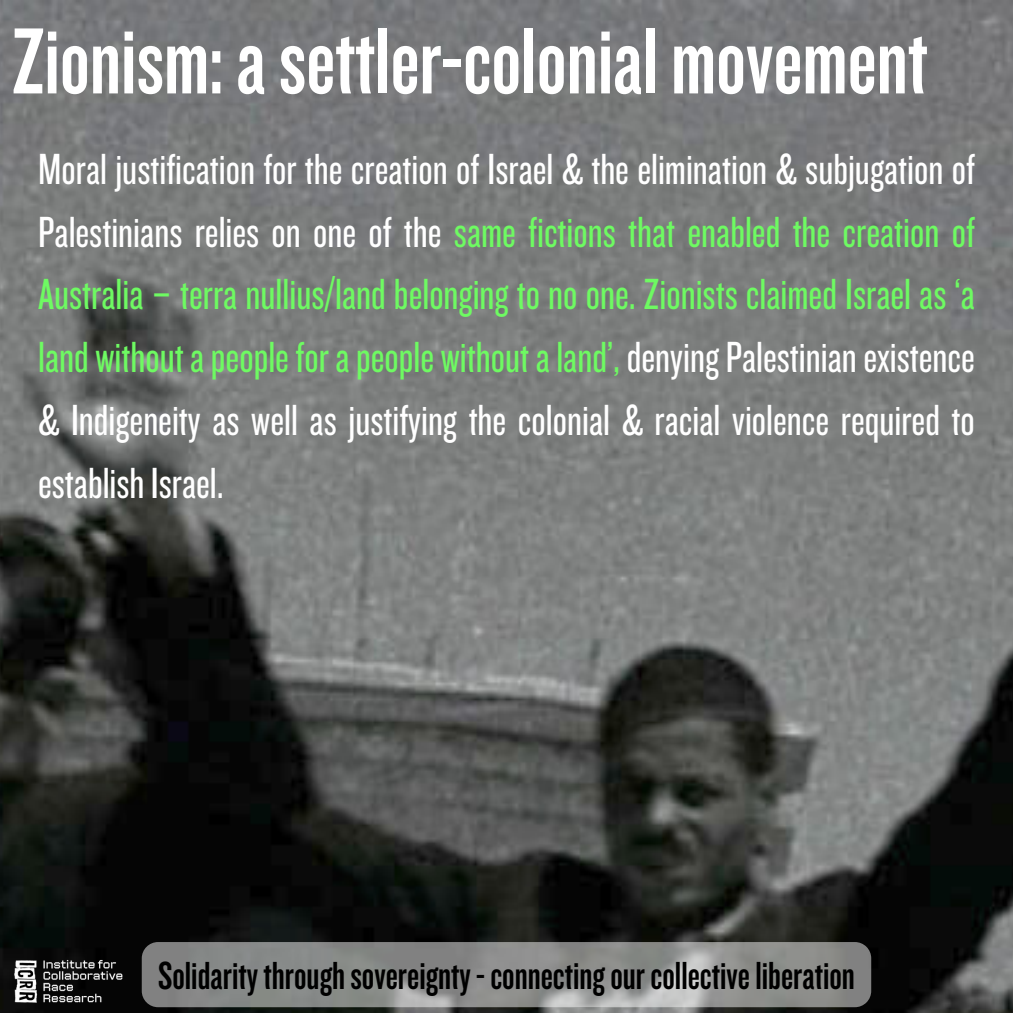
<style>
.page{position:relative;width:1013px;height:1013px;background:#fff}
.page>*{position:absolute;margin:0;border:0;box-sizing:border-box;transform-origin:0 0}
.t1{font:97.5px "Knockout 48";color:#fff}
.t2{font:45.25px/62.8px "Knockout 28";color:#fff;text-align:justify}
.t3{font:40.62px "Knockout 48";color:#000}
.s1{color:#6efa62}
</style>
<div class="page">
<img style="left:0;top:0;width:1012px;height:1012px">
<img style="left:0;top:949px;width:131px;height:63px">
<svg style="left:142px;top:942px;width:729px;height:65px;background:#8d8e8d"></svg>
<p class="t1" style="left:13px;top:0;width:916px">Zionism:asettler-colonial movement</p>
<p class="t2" style="left:38px;top:136px;width:938px">Moral justification for the creation of Israel &amp; the elimination &amp; subjugation of Palestinians relies on one of the <span class="s1">same fictions that enabled the creation of Australia – terra nullius/land belonging to no one. Zionists claimed Israel as ‘a land withoutapeopleforapeople withoutaland’,</span>denyingPalestinianexistence &amp; Indigeneity as well as justifying the colonial &amp; racial violence required to establishIsrael.</p>
<h2 class="t3" style="left:158px;top:950px;width:698px">Solidaritythroughsovereignty-connectingourcollectiveliberation</h2>
</div>
